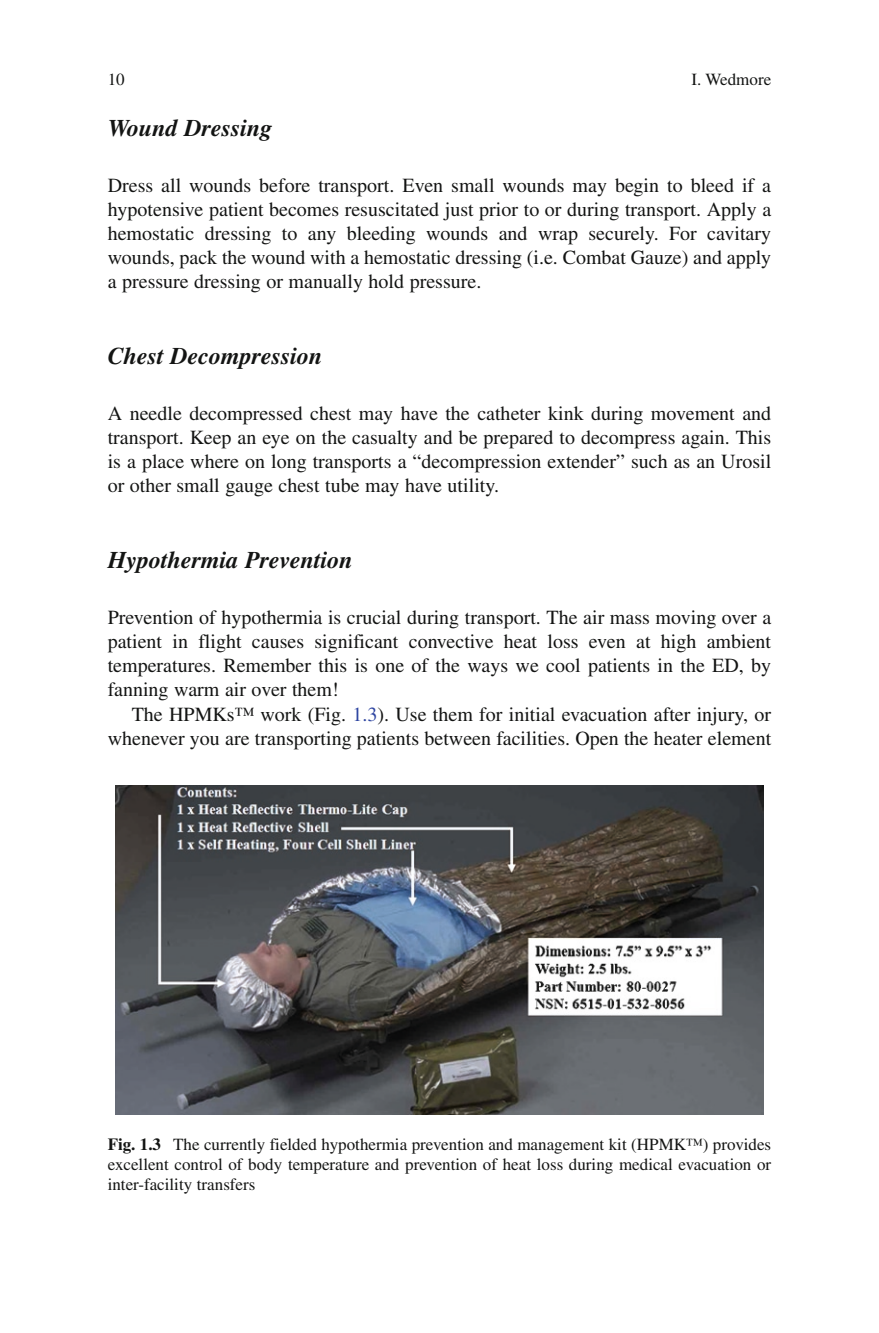
<style>
.page{position:relative;width:879px;height:1333px;background:#fff}
.page>*{position:absolute;margin:0;border:0;box-sizing:border-box;transform-origin:0 0}
.t1{font:italic 700 24px "Times";color:#131413}
.t2{font:20px/24px "Times";color:#131413;text-align:justify}
.t3{font:17px/20px "Times";color:#131413;text-align:justify}
.s1{color:#2e45a1}
.s2{font-weight:700}
</style>
<div class="page">
<img style="left:115px;top:785px;width:648px;height:329px">
<p class="t3" style="left:108px;top:70px;width:18px">10</p>
<p class="t3" style="left:691px;top:70px;width:81px">I. Wedmore</p>
<p class="t1" style="left:108px;top:114px;width:166px">Wound Dressing</p>
<p class="t2" style="left:108px;top:173px;width:665px">Dress all wounds before transport. Even small wounds may begin to bleed if a hypotensive patient becomes resuscitated just prior to or during transport. Apply a hemostatic dressing to any bleeding wounds and wrap securely. For cavitary wounds, pack the wound with a hemostatic dressing (i.e. Combat Gauze) and apply a pressure dressing or manually hold pressure.</p>
<p class="t1" style="left:108px;top:342px;width:216px">Chest Decompression</p>
<p class="t2" style="left:108px;top:401px;width:665px">A needle decompressed chest may have the catheter kink during movement and transport. Keep an eye on the casualty and be prepared to decompress again. This is a place where on long transports a “decompression extender” such as an Urosil or other small gauge chest tube may have utility.</p>
<p class="t1" style="left:108px;top:546px;width:246px">Hypothermia Prevention</p>
<p class="t2" style="left:108px;top:605px;width:665px">Prevention of hypothermia is crucial during transport. The air mass moving over a patient in flight causes significant convective heat loss even at high ambient temperatures. Remember this is one of the ways we cool patients in the ED, by fanning warm air over them!</p>
<p class="t2" style="left:108px;top:701px;width:665px;text-align:right">The HPMKs™ work (Fig. <span class="s1">1.3</span>). Use them for initial evacuation after injury, or whenever you are transporting patients between facilities. Open the heater element</p>
<p class="t3" style="left:108px;top:1134px;width:665px"><span class="s2">Fig. 1.3</span> The currently fielded hypothermia prevention and management kit (HPMK™) provides excellent control of body temperature and prevention of heat loss during medical evacuation or inter-facility transfers</p>
</div>
